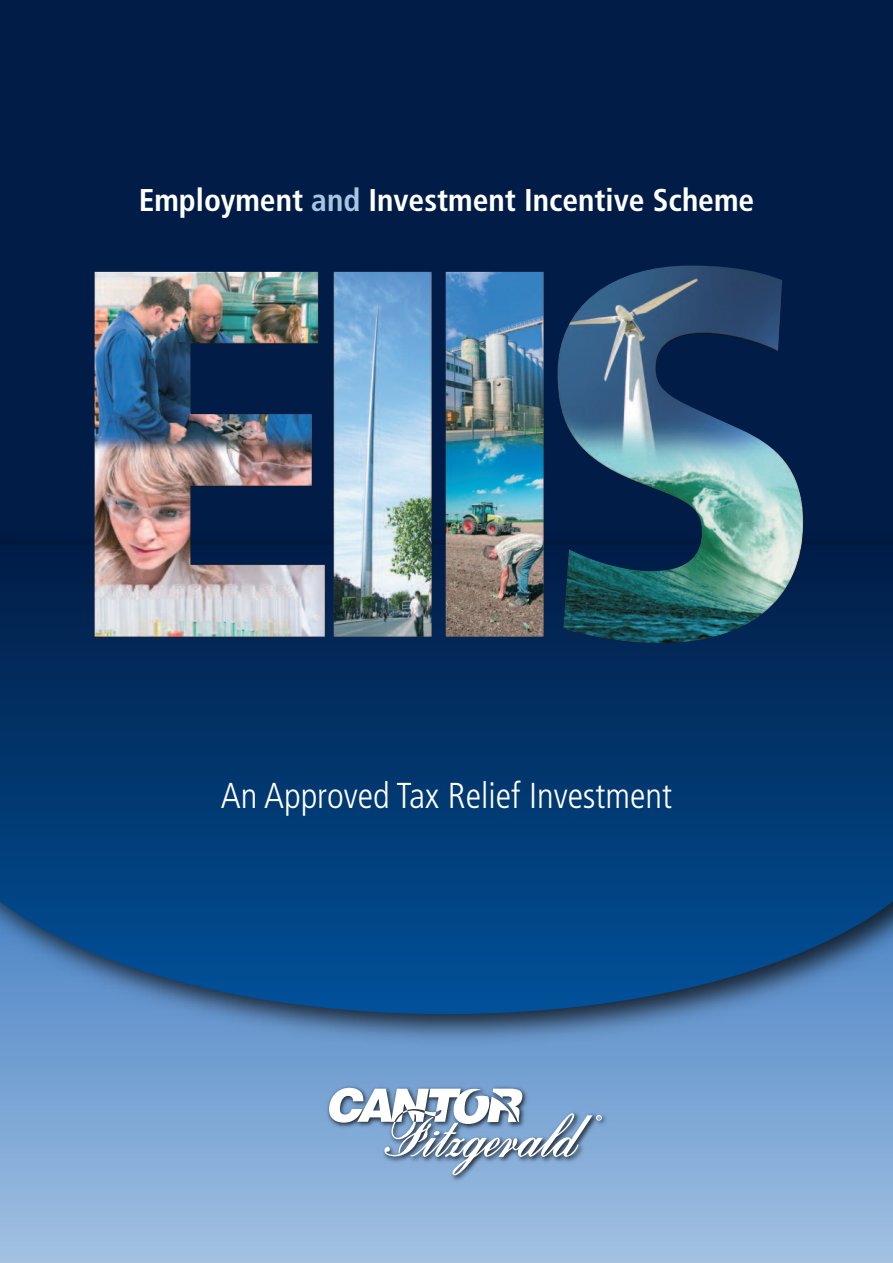
<style>
.page{position:relative;width:893px;height:1263px;background:#fff}
.page>*{position:absolute;margin:0;border:0;box-sizing:border-box;transform-origin:0 0}
.t1{font:300 condensed 36px "Frutiger";color:#fff}
.t2{font:700 condensed 31.5px "Frutiger";color:#fff}
.t3{font:4.05px "Arial";color:#fff}
.s1{color:#a8c6e3}
</style>
<div class="page">
<div style="left:0;top:0;width:893px;height:624px;background:#001c47"></div>
<svg style="left:0;top:1049px;width:893px;height:214px"></svg>
<img style="left:0;top:529px;width:893px;height:520px">
<svg style="left:0;top:880px;width:893px;height:134px"></svg>
<img style="left:290px;top:998px;width:321px;height:212px">
<svg style="left:327px;top:1088px;width:274px;height:87px"></svg>
<img style="left:95px;top:266px;width:708px;height:377px">
<p class="t2" style="left:139px;top:187px;width:617px">Employment <span class="s1">and</span> Investment Incentive Scheme</p>
<p class="t1" style="left:221px;top:780px;width:453px">An Approved Tax Relief Investment</p>
<p class="t3" style="left:597px;top:1115px;width:4px">R</p>
</div>
